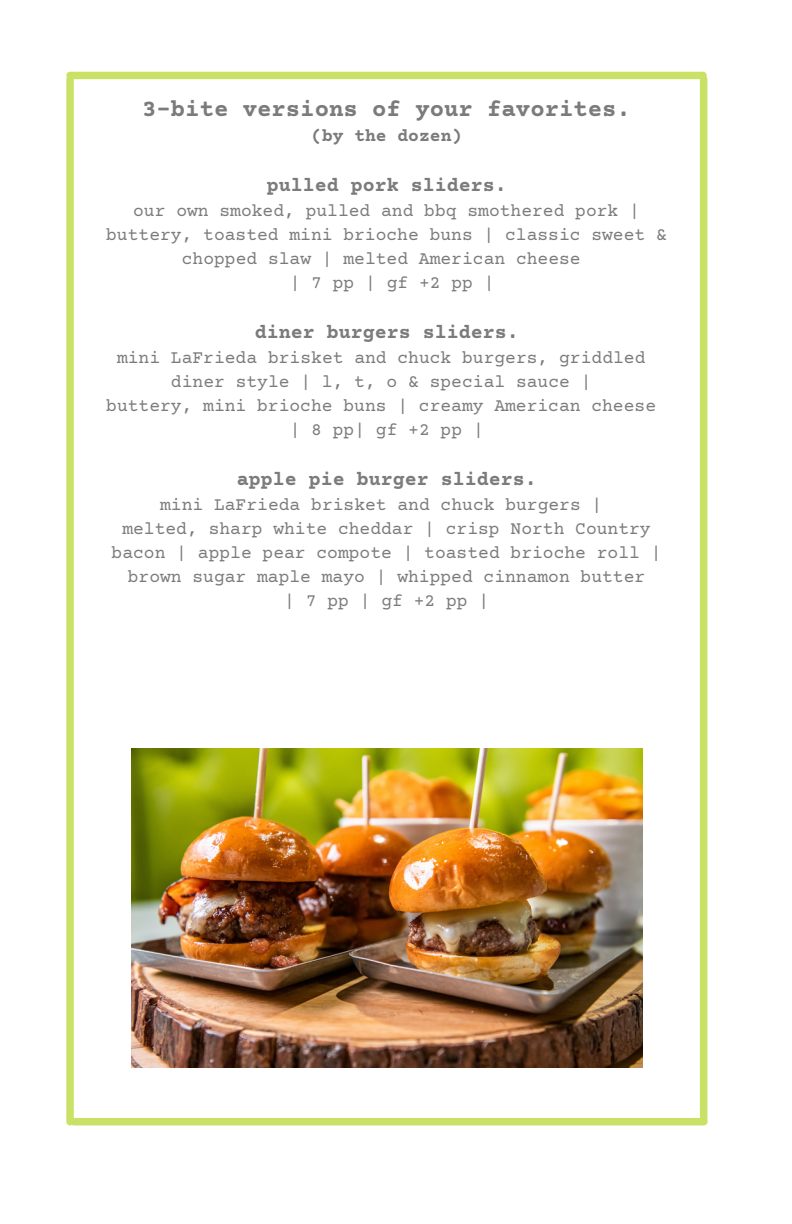
<style>
.page{position:relative;width:792px;height:1224px;background:#fff}
.page>*{position:absolute;margin:0;border:0;box-sizing:border-box;transform-origin:0 0}
.t1{font:700 24px "Courier Prime";color:#7b7b7b}
.t2{font:700 20px "Courier Prime";color:#7b7b7b}
.t3{font:18px/24px "Courier Prime";color:#7b7b7b;text-align:center}
.t4{font:700 18px "Courier Prime";color:#7b7b7b}
</style>
<div class="page">
<div style="left:70px;top:72px;width:633px;height:7px;background:#c9e265"></div>
<div style="left:74px;top:1118px;width:630px;height:7px;background:#c9e265"></div>
<div style="left:66px;top:79px;width:8px;height:1043px;background:#c9e265"></div>
<div style="left:700px;top:79px;width:7px;height:1043px;background:#c9e265"></div>
<img style="left:131px;top:748px;width:512px;height:320px">
<h1 class="t1" style="left:142px;top:97px;width:490px">3-bite versions of your favorites.</h1>
<p class="t4" style="left:311px;top:127px;width:152px">(by the dozen)</p>
<p class="t2" style="left:267px;top:175px;width:241px">pulled pork sliders.</p>
<p class="t3" style="left:133px;top:200px;width:508px">our own smoked, pulled and bbq smothered pork |</p>
<p class="t3" style="left:106px;top:224px;width:562px">buttery, toasted mini brioche buns | classic sweet &amp;</p>
<p class="t3" style="left:182px;top:248px;width:400px">chopped slaw | melted American cheese</p>
<p class="t3" style="left:290px;top:272px;width:206px">| 7 pp | gf +2 pp |</p>
<p class="t2" style="left:255px;top:322px;width:265px">diner burgers sliders.</p>
<p class="t3" style="left:117px;top:347px;width:530px">mini LaFrieda brisket and chuck burgers, griddled</p>
<p class="t3" style="left:171px;top:371px;width:422px">diner style | l, t, o &amp; special sauce |</p>
<p class="t3" style="left:106px;top:395px;width:551px">buttery, mini brioche buns | creamy American cheese</p>
<p class="t3" style="left:290px;top:419px;width:196px">| 8 pp| gf +2 pp |</p>
<p class="t2" style="left:237px;top:469px;width:301px">apple pie burger sliders.</p>
<p class="t3" style="left:112px;top:494px;width:551px">mini LaFrieda brisket and chuck burgers |<br>melted, sharp white cheddar | crisp North Country bacon | apple pear compote | toasted brioche roll | brown sugar maple mayo | whipped cinnamon butter<br>| 7 pp | gf +2 pp |</p>
</div>
